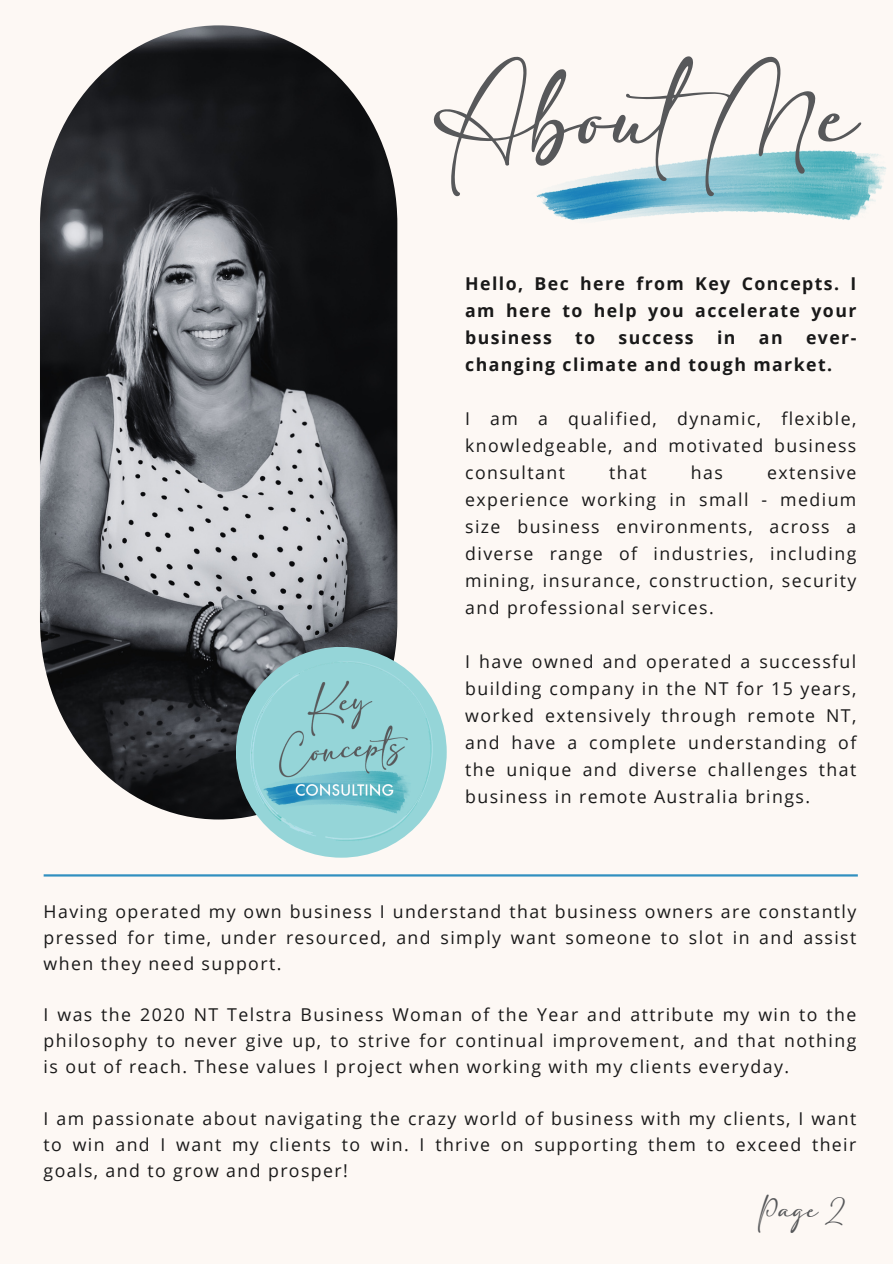
<style>
.page{position:relative;width:893px;height:1264px;background:#fff}
.page>*{position:absolute;margin:0;border:0;box-sizing:border-box;transform-origin:0 0}
.t1{font:70.5px "adelia";color:#57585a}
.t2{font:19.5px "adelia";color:#57585a}
.t3{font:17.7px/27px "Open Sans";letter-spacing:.08em;color:#191919;text-align:justify}
.t4{font:700 17.7px/27px "Open Sans";letter-spacing:.08em;color:#191919;text-align:justify}
</style>
<div class="page">
<div style="left:0;top:0;width:892px;height:1263px;background:#fdf8f4"></div>
<img style="left:40px;top:25px;width:357px;height:794px">
<img style="left:536px;top:150px;width:351px;height:70px">
<img style="left:239px;top:650px;width:204px;height:204px">
<hr style="left:44px;top:874px;width:813px;height:2px;background:#3190c0">
<p class="t1" style="left:434px;top:92px;width:425px">AboutMe</p>
<p class="t4" style="left:465px;top:270px;width:392px">Hello, Bec here from Key Concepts. I am here to help you accelerate your business</p>
<p class="t4" style="left:575px;top:324px;width:22px">to</p>
<p class="t4" style="left:618px;top:324px;width:77px">success</p>
<p class="t4" style="left:717px;top:324px;width:20px">in</p>
<p class="t4" style="left:758px;top:324px;width:25px">an</p>
<p class="t4" style="left:465px;top:324px;width:392px;text-indent:341px">ever&shy;changing climate and tough market.</p>
<p class="t3" style="left:465px;top:405px;width:392px">I am a qualified, dynamic, flexible, knowledgeable, and motivated business consultant</p>
<p class="t3" style="left:609px;top:459px;width:39px">that</p>
<p class="t3" style="left:690px;top:459px;width:33px">has</p>
<p class="t3" style="left:465px;top:459px;width:392px;text-indent:302px">extensive experience working in small - medium size business environments, across a diverse range of industries, including mining, insurance, construction, security and professional services.</p>
<p class="t3" style="left:465px;top:648px;width:392px">I have owned and operated a successful building company in the NT for 15 years, worked extensively through remote NT, and have a complete understanding of the unique and diverse challenges that business in remote Australia brings.</p>
<p class="t3" style="left:44px;top:898px;width:814px;line-height:25.8px">Having operated my own business I understand that business owners are constantly pressed for time, under resourced, and simply want someone to slot in and assist when they need support.</p>
<p class="t3" style="left:44px;top:1001px;width:814px;line-height:25.8px">I was the 2020 NT Telstra Business Woman of the Year and attribute my win to the philosophy to never give up, to strive for continual improvement, and that nothing is out of reach. These values I project when working with my clients everyday.</p>
<p class="t3" style="left:44px;top:1105px;width:814px;line-height:25.8px">I am passionate about navigating the crazy world of business with my clients, I want to win and I want my clients to win. I thrive on supporting them to exceed their goals, and to grow and prosper!</p>
<p class="t2" style="left:758px;top:1202px;width:88px">Page 2</p>
</div>
